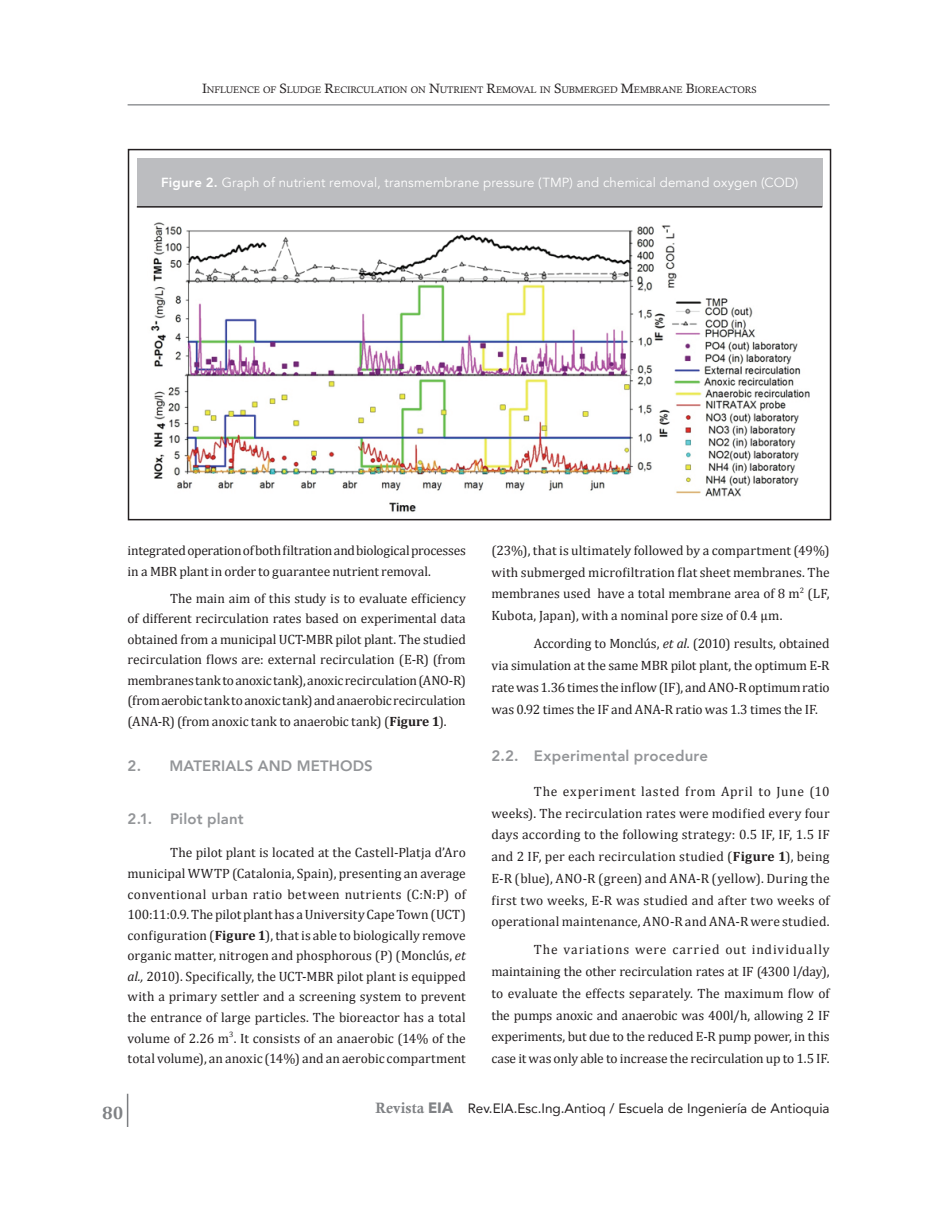
<style>
.page{position:relative;width:936px;height:1212px;background:#fff}
.page>*{position:absolute;margin:0;border:0;box-sizing:border-box;transform-origin:0 0}
.t1{font:700 18px "Cambria";color:#808285}
.t2{font:800 15px "Avenir";letter-spacing:.01em;color:#939598}
.t3{font:13.5px/20.5px "Cambria";letter-spacing:-.005em;color:#231f20;text-align:justify}
.t4{font:13.5px "Avenir";color:#231f20}
.t5{font:13.2px "Avenir";letter-spacing:.01em;color:#fff}
.t6{font:9.45px "Calisto";letter-spacing:-.015em;color:#231f20}
.s1{font-size:13.5px}
.s2{font-weight:800}
.s3{font-weight:700}
.s4{font-style:italic}
.s5{font-family:"Calis MT Bol";font-size:15px;color:#808285}
.s6{font-family:"Avenir Next";font-weight:700;font-size:15px;color:#808285}
</style>
<div class="page">
<hr style="left:128px;top:104px;width:701px;height:2px;background:#939598">
<hr style="left:127px;top:1094px;width:1px;height:33px;background:#7c7e81">
<div style="left:128px;top:149px;width:703px;height:371px;border:2px solid #231f20"></div>
<div style="left:137px;top:158px;width:685px;height:49px;background:#bcbdc0"></div>
<hr style="left:137px;top:206px;width:685px;height:2px;background:#231f20">
<img style="left:150px;top:223px;width:659px;height:289px">
<p class="t6" style="left:202px;top:84px;width:556px"><span class="s1">I</span>NFLUENCE OF <span class="s1">S</span>LUDGE <span class="s1">R</span>ECIRCULATION ON <span class="s1">N</span>UTRIENT <span class="s1">R</span>EMOVAL IN <span class="s1">S</span>UBMERGED <span class="s1">M</span>EMBRANE <span class="s1">B</span>IOREACTORS</p>
<p class="t5" style="left:161px;top:174px;width:638px"><span class="s2">Figure 2.</span> Graph of nutrient removal, transmembrane pressure (TMP) and chemical demand oxygen (COD)</p>
<p class="t3" style="left:128px;top:540px;width:340px">integrated operation of both filtration and biological processes in a MBR plant in order to guarantee nutrient removal.</p>
<p class="t3" style="left:128px;top:588px;width:340px;text-indent:43px">The main aim of this study is to evaluate efficiency of different recirculation rates based on experimental data obtained from a municipal UCT-MBR pilot plant. The studied recirculation flows are: external recirculation (E-R) (from membranes tank to anoxic tank), anoxic recirculation (ANO-R) (from aerobic tank to anoxic tank) and anaerobic recirculation (ANA-R) (from anoxic tank to anaerobic tank) (<span class="s3">Figure 1</span>).</p>
<p class="t2" style="left:128px;top:754px;width:246px">2. MATERIALS AND METHODS</p>
<p class="t2" style="left:128px;top:807px;width:118px">2.1. Pilot plant</p>
<p class="t3" style="left:128px;top:842px;width:340px;text-indent:43px">The pilot plant is located at the Castell-Platja d’Aro municipal WWTP (Catalonia, Spain), presenting an average conventional urban ratio between nutrients (C:N:P) of 100:11:0.9. The pilot plant has a University Cape Town (UCT) configuration (<span class="s3">Figure 1</span>), that is able to biologically remove organic matter, nitrogen and phosphorous (P) (Monclús, <span class="s4">et al.,</span> 2010). Specifically, the UCT-MBR pilot plant is equipped with a primary settler and a screening system to prevent the entrance of large particles. The bioreactor has a total volume of 2.26 m<sup>3</sup>. It consists of an anaerobic (14% of the total volume), an anoxic (14%) and an aerobic compartment</p>
<p class="t3" style="left:491px;top:539px;width:340px;line-height:21.8px">(23%), that is ultimately followed by a compartment (49%) with submerged microfiltration flat sheet membranes. The membranes used have a total membrane area of 8 m<sup>2</sup> (LF, Kubota, Japan), with a nominal pore size of 0.4 μm.</p>
<p class="t3" style="left:491px;top:633px;width:340px;line-height:21.8px;text-indent:43px">According to Monclús, <span class="s4">et al</span>. (2010) results, obtained via simulation at the same MBR pilot plant, the optimum E-R rate was 1.36 times the inflow (IF), and ANO-R optimum ratio was 0.92 times the IF and ANA-R ratio was 1.3 times the IF.</p>
<p class="t2" style="left:491px;top:744px;width:218px">2.2. Experimental procedure</p>
<p class="t3" style="left:491px;top:780px;width:340px;line-height:21.8px;text-indent:43px">The experiment lasted from April to June (10 weeks). The recirculation rates were modified every four days according to the following strategy: 0.5 IF, IF, 1.5 IF and 2 IF, per each recirculation studied (<span class="s3">Figure 1</span>), being E-R (blue), ANO-R (green) and ANA-R (yellow). During the first two weeks, E-R was studied and after two weeks of operational maintenance, ANO-R and ANA-R were studied.</p>
<p class="t3" style="left:491px;top:939px;width:340px;line-height:21.8px;text-indent:43px">The variations were carried out individually maintaining the other recirculation rates at IF (4300 l/day), to evaluate the effects separately. The maximum flow of the pumps anoxic and anaerobic was 400l/h, allowing 2 IF experiments, but due to the reduced E-R pump power, in this case it was only able to increase the recirculation up to 1.5 IF.</p>
<h1 class="t1" style="left:102px;top:1100px;width:23px">80</h1>
<p class="t4" style="left:375px;top:1097px;width:455px"><span class="s5">Revista</span> <span class="s6">EIA</span> Rev.EIA.Esc.Ing.Antioq / Escuela de Ingeniería de Antioquia</p>
</div>
